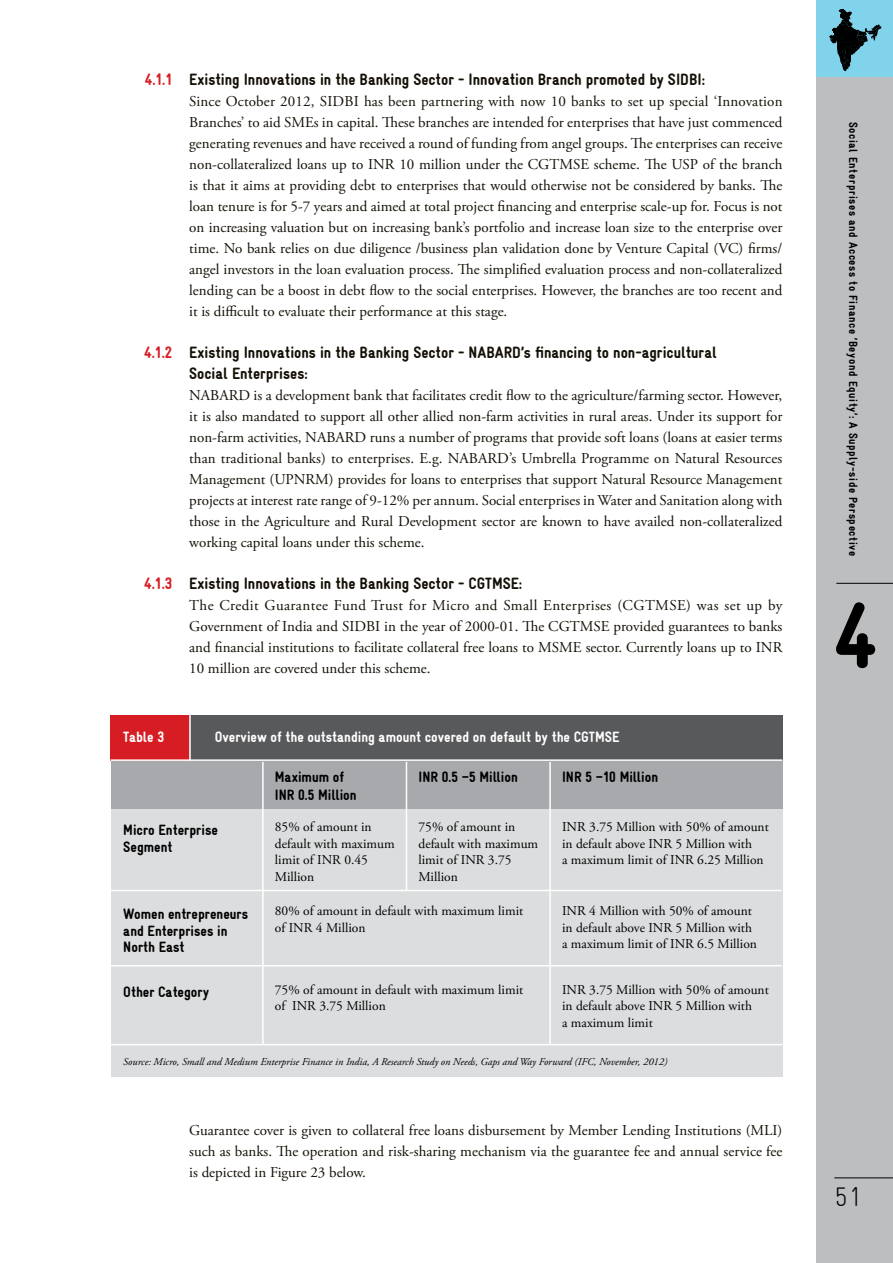
<style>
.page{position:relative;width:893px;height:1263px;background:#fff}
.page>*{position:absolute;margin:0;border:0;box-sizing:border-box;transform-origin:0 0}
.t1{font:900 condensed 93.75px "Gravur";color:#000}
.t2{font:300 condensed 27px "Gravur";color:#000}
.t3{font:900 condensed 16.5px/21px "Gravur";color:#141006}
.t4{font:900 condensed 16.5px "Gravur";color:#d71d24}
.t5{font:15px/21px "Adobe Garamond Pro";color:#141006;text-align:justify}
.t6{font:900 condensed 15px/16.5px "Gravur";color:#000}
.t7{font:900 condensed 15px "Gravur";color:#fff}
.t8{font:13.5px/16.5px "Adobe Garamond Pro";color:#000}
.t9{font:900 condensed 12px "Gravur";letter-spacing:.05em;color:#000}
.t10{font:italic 10.5px "Adobe Garamond Pro";color:#000}
</style>
<div class="page">
<div style="left:816px;top:0;width:77px;height:1263px;background:#bcbec0"></div>
<hr style="left:836px;top:583px;width:57px;height:1px;background:#000">
<div style="left:816px;top:0;width:77px;height:77px;background:#81d3eb"></div>
<svg style="left:829px;top:9px;width:53px;height:62px"></svg>
<hr style="left:834px;top:1177px;width:59px;height:1px;background:#000">
<div style="left:111px;top:762px;width:671px;height:314px;background:#dcddde"></div>
<div style="left:189px;top:715px;width:593px;height:46px;background:#58595b"></div>
<hr style="left:189px;top:715px;width:2px;height:45px;background:#fff">
<div style="left:111px;top:715px;width:78px;height:46px;background:#d71d24"></div>
<hr style="left:111px;top:759px;width:671px;height:2px;background:#fff">
<div style="left:111px;top:762px;width:671px;height:47px;background:#a7a9ac"></div>
<hr style="left:549px;top:762px;width:2px;height:282px;background:#fff">
<hr style="left:262px;top:762px;width:2px;height:282px;background:#fff">
<hr style="left:406px;top:762px;width:1px;height:128px;background:#fff">
<hr style="left:110px;top:890px;width:672px;height:1px;background:#fff">
<hr style="left:110px;top:965px;width:672px;height:1px;background:#fff">
<hr style="left:111px;top:1044px;width:671px;height:1px;background:#fff">
<p class="t4" style="left:145px;top:70px;width:29px">4.1.1</p>
<p class="t4" style="left:144px;top:343px;width:30px">4.1.2</p>
<p class="t4" style="left:144px;top:574px;width:30px">4.1.3</p>
<p class="t3" style="left:189px;top:69px;width:517px">Existing Innovations in the Banking Sector - Innovation Branch promoted by SIDBI:</p>
<p class="t5" style="left:189px;top:91px;width:595px">Since October 2012, SIDBI has been partnering with now 10 banks to set up special ‘Innovation Branches’ to aid SMEs in capital. These branches are intended for enterprises that have just commenced generating revenues and have received a round of funding from angel groups. The enterprises can receive non-collateralized loans up to INR 10 million under the CGTMSE scheme. The USP of the branch is that it aims at providing debt to enterprises that would otherwise not be considered by banks. The loan tenure is for 5-7 years and aimed at total project financing and enterprise scale-up for. Focus is not on increasing valuation but on increasing bank’s portfolio and increase loan size to the enterprise over time. No bank relies on due diligence /business plan validation done by Venture Capital (VC) firms/ angel investors in the loan evaluation process. The simplified evaluation process and non-collateralized lending can be a boost in debt flow to the social enterprises. However, the branches are too recent and it is difficult to evaluate their performance at this stage.</p>
<p class="t3" style="left:189px;top:342px;width:529px">Existing Innovations in the Banking Sector - NABARD’s financing to non-agricultural<br>Social Enterprises:</p>
<p class="t5" style="left:189px;top:385px;width:595px">NABARD is a development bank that facilitates credit flow to the agriculture/farming sector. However, it is also mandated to support all other allied non-farm activities in rural areas. Under its support for non-farm activities, NABARD runs a number of programs that provide soft loans (loans at easier terms than traditional banks) to enterprises. E.g. NABARD’s Umbrella Programme on Natural Resources Management (UPNRM) provides for loans to enterprises that support Natural Resource Management projects at interest rate range of 9-12% per annum. Social enterprises in Water and Sanitation along with those in the Agriculture and Rural Development sector are known to have availed non-collateralized working capital loans under this scheme.</p>
<p class="t3" style="left:189px;top:573px;width:335px">Existing Innovations in the Banking Sector - CGTMSE:</p>
<p class="t5" style="left:189px;top:595px;width:595px">The Credit Guarantee Fund Trust for Micro and Small Enterprises (CGTMSE) was set up by Government of India and SIDBI in the year of 2000-01. The CGTMSE provided guarantees to banks and financial institutions to facilitate collateral free loans to MSME sector. Currently loans up to INR 10 million are covered under this scheme.</p>
<p class="t7" style="left:123px;top:729px;width:42px">Table 3</p>
<p class="t7" style="left:215px;top:729px;width:406px">Overview of the outstanding amount covered on default by the CGTMSE</p>
<p class="t6" style="left:275px;top:768px;width:83px;line-height:18px">Maximum of<br>INR 0.5 Million</p>
<p class="t6" style="left:418px;top:768px;width:101px">INR 0.5 –5 Million</p>
<p class="t6" style="left:562px;top:768px;width:98px">INR 5 –10 Million</p>
<p class="t6" style="left:123px;top:822px;width:96px">Micro Enterprise<br>Segment</p>
<p class="t6" style="left:123px;top:906px;width:126px">Women entrepreneurs and Enterprises in<br>North East</p>
<p class="t6" style="left:123px;top:984px;width:87px">Other Category</p>
<p class="t8" style="left:275px;top:819px;width:121px">85% of amount in default with maximum limit of INR 0.45<br>Million</p>
<p class="t8" style="left:418px;top:819px;width:121px">75% of amount in default with maximum limit of INR 3.75<br>Million</p>
<p class="t8" style="left:275px;top:903px;width:250px">80% of amount in default with maximum limit of INR 4 Million</p>
<p class="t8" style="left:275px;top:982px;width:250px">75% of amount in default with maximum limit of INR 3.75 Million</p>
<p class="t8" style="left:562px;top:819px;width:208px">INR 3.75 Million with 50% of amount in default above INR 5 Million with<br>a maximum limit of INR 6.25 Million</p>
<p class="t8" style="left:562px;top:903px;width:196px">INR 4 Million with 50% of amount in default above INR 5 Million with a maximum limit of INR 6.5 Million</p>
<p class="t8" style="left:562px;top:982px;width:208px">INR 3.75 Million with 50% of amount in default above INR 5 Million with<br>a maximum limit</p>
<p class="t10" style="left:123px;top:1055px;width:546px">Source: Micro, Small and Medium Enterprise Finance in India, A Research Study on Needs, Gaps and Way Forward (IFC, November, 2012)</p>
<p class="t5" style="left:189px;top:1120px;width:595px">Guarantee cover is given to collateral free loans disbursement by Member Lending Institutions (MLI) such as banks. The operation and risk-sharing mechanism via the guarantee fee and annual service fee is depicted in Figure 23 below.</p>
<p class="t9" style="left:860px;top:122px;width:436px;rotate:90deg">Social Enterprises and Access to Finance ‘Beyond Equity’: A Supply-side Perspective</p>
<h1 class="t1" style="left:834px;top:583px;width:45px">4</h1>
<h2 class="t2" style="left:834px;top:1181px;width:29px">51</h2>
</div>
